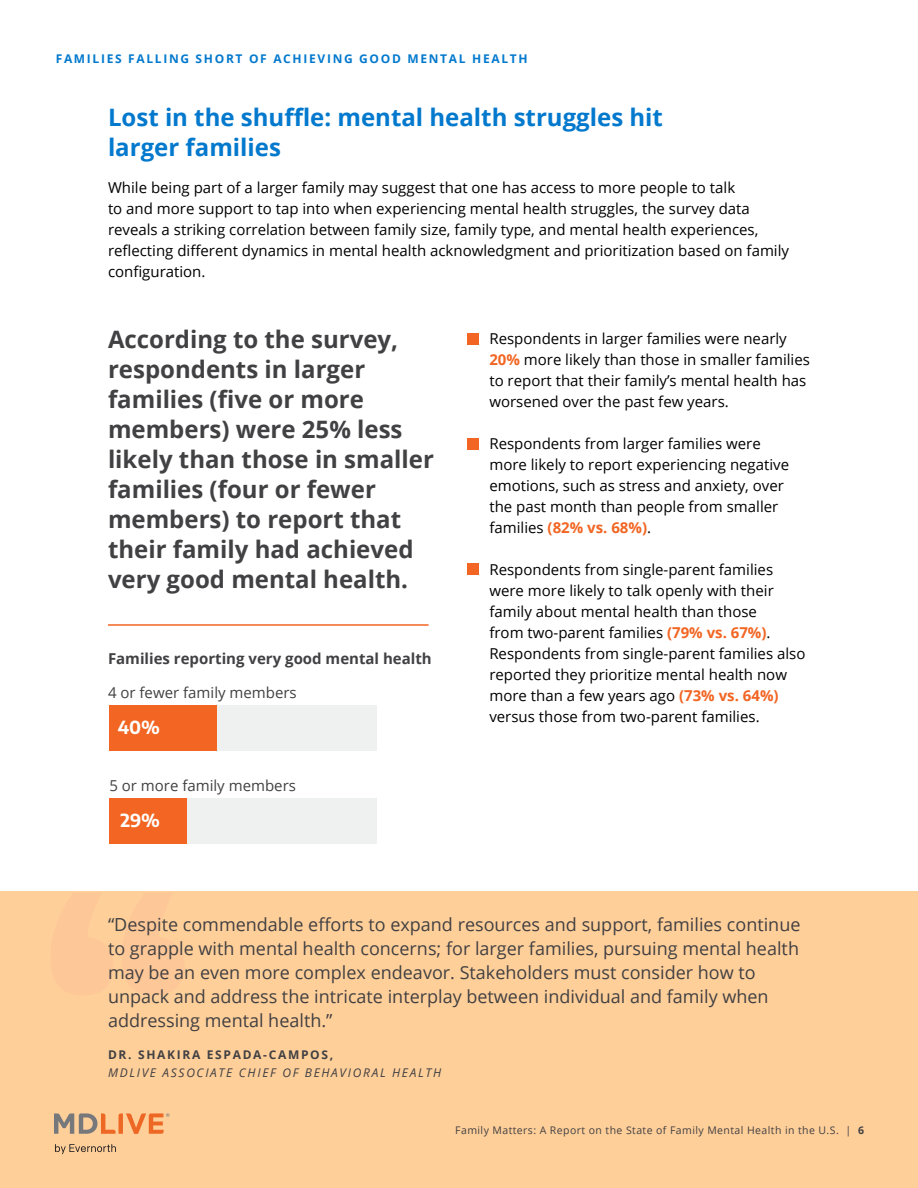
<style>
.page{position:relative;width:918px;height:1188px;background:#fff}
.page>*{position:absolute;margin:0;border:0;box-sizing:border-box;transform-origin:0 0}
.t1{font:800 264px "Encode Sans";color:#f9b291}
.t2{font:700 24px/30px "Open Sans";color:#414042}
.t3{font:700 24px/30px "Open Sans";color:#0379ce}
.t4{font:18px/24px "Open Sans";color:#414042}
.t5{font:700 18px "Encode Sans";color:#fff}
.t6{font:15px/21px "Open Sans";color:#000}
.t7{font:15px "Open Sans";color:#414042}
.t8{font:700 15px "Open Sans";color:#414042}
.t9{font:700 12px "Open Sans";letter-spacing:.14em;color:#0379ce}
.t10{font:italic 12px "Open Sans";letter-spacing:.14em;color:#414042}
.t11{font:700 12px "Open Sans";letter-spacing:.14em;color:#414042}
.t12{font:10.5px "Open Sans";letter-spacing:.04em;color:#414042}
.s1{font-weight:700;color:#f26522}
.s2{font-weight:700}
</style>
<div class="page">
<div style="left:0;top:892px;width:918px;height:296px;background:#ffcf9a"></div>
<svg style="left:54px;top:1113px;width:116px;height:21px"></svg>
<svg style="left:55px;top:1144px;width:61px;height:10px"></svg>
<hr style="left:108px;top:624px;width:321px;height:2px;background:#f26522">
<div style="left:467px;top:333px;width:11px;height:11px;background:#f26522"></div>
<div style="left:467px;top:439px;width:11px;height:11px;background:#f26522"></div>
<div style="left:467px;top:564px;width:11px;height:11px;background:#f26522"></div>
<div style="left:216px;top:706px;width:161px;height:45px;background:#eff0f0"></div>
<div style="left:187px;top:798px;width:190px;height:45px;background:#eff0f0"></div>
<div style="left:109px;top:706px;width:107px;height:45px;background:#f26522"></div>
<div style="left:109px;top:798px;width:78px;height:45px;background:#f26522"></div>
<p class="t9" style="left:56px;top:50px;width:473px">FAMILIES FALLING SHORT OF ACHIEVING GOOD MENTAL HEALTH</p>
<h2 class="t3" style="left:108px;top:102px;width:557px">Lost in the shuffle: mental health struggles hit larger families</h2>
<p class="t6" style="left:108px;top:176px;width:683px">While being part of a larger family may suggest that one has access to more people to talk<br>to and more support to tap into when experiencing mental health struggles, the survey data reveals a striking correlation between family size, family type, and mental health experiences, reflecting different dynamics in mental health acknowledgment and prioritization based on family configuration.</p>
<h2 class="t2" style="left:108px;top:324px;width:328px">According to the survey, respondents in larger families (five or more members) were 25% less likely than those in smaller families (four or fewer members) to report that their family had achieved very good mental health.</h2>
<p class="t8" style="left:108px;top:648px;width:325px">Families reporting very good mental health</p>
<p class="t7" style="left:108px;top:682px;width:190px">4 or fewer family members</p>
<p class="t5" style="left:118px;top:714px;width:44px">40%</p>
<p class="t7" style="left:109px;top:775px;width:188px">5 or more family members</p>
<p class="t5" style="left:120px;top:806px;width:41px">29%</p>
<p class="t6" style="left:489px;top:327px;width:322px">Respondents in larger families were nearly <span class="s1">20%</span> more likely than those in smaller families to report that their family’s mental health has worsened over the past few years.</p>
<p class="t6" style="left:489px;top:432px;width:301px">Respondents from larger families were more likely to report experiencing negative emotions, such as stress and anxiety, over the past month than people from smaller families <span class="s1">(82% vs. 68%)</span>.</p>
<p class="t6" style="left:489px;top:558px;width:318px">Respondents from single-parent families were more likely to talk openly with their family about mental health than those<br>from two-parent families <span class="s1">(79% vs. 67%)</span>.<br>Respondents from single-parent families also reported they prioritize mental health now more than a few years ago <span class="s1">(73% vs. 64%) </span>versus those from two-parent families.</p>
<h1 class="t1" style="left:43px;top:804px;width:151px">“</h1>
<p class="t4" style="left:108px;top:912px;width:694px">“Despite commendable efforts to expand resources and support, families continue to grapple with mental health concerns; for larger families, pursuing mental health may be an even more complex endeavor. Stakeholders must consider how to unpack and address the intricate interplay between individual and family when addressing mental health.”</p>
<p class="t11" style="left:108px;top:1046px;width:227px">DR. SHAKIRA ESPADA-CAMPOS,</p>
<p class="t10" style="left:108px;top:1064px;width:335px">MDLIVE ASSOCIATE CHIEF OF BEHAVIORAL HEALTH</p>
<p class="t12" style="left:455px;top:1123px;width:410px">Family Matters: A Report on the State of Family Mental Health in the U.S. | <span class="s2">6</span></p>
</div>
